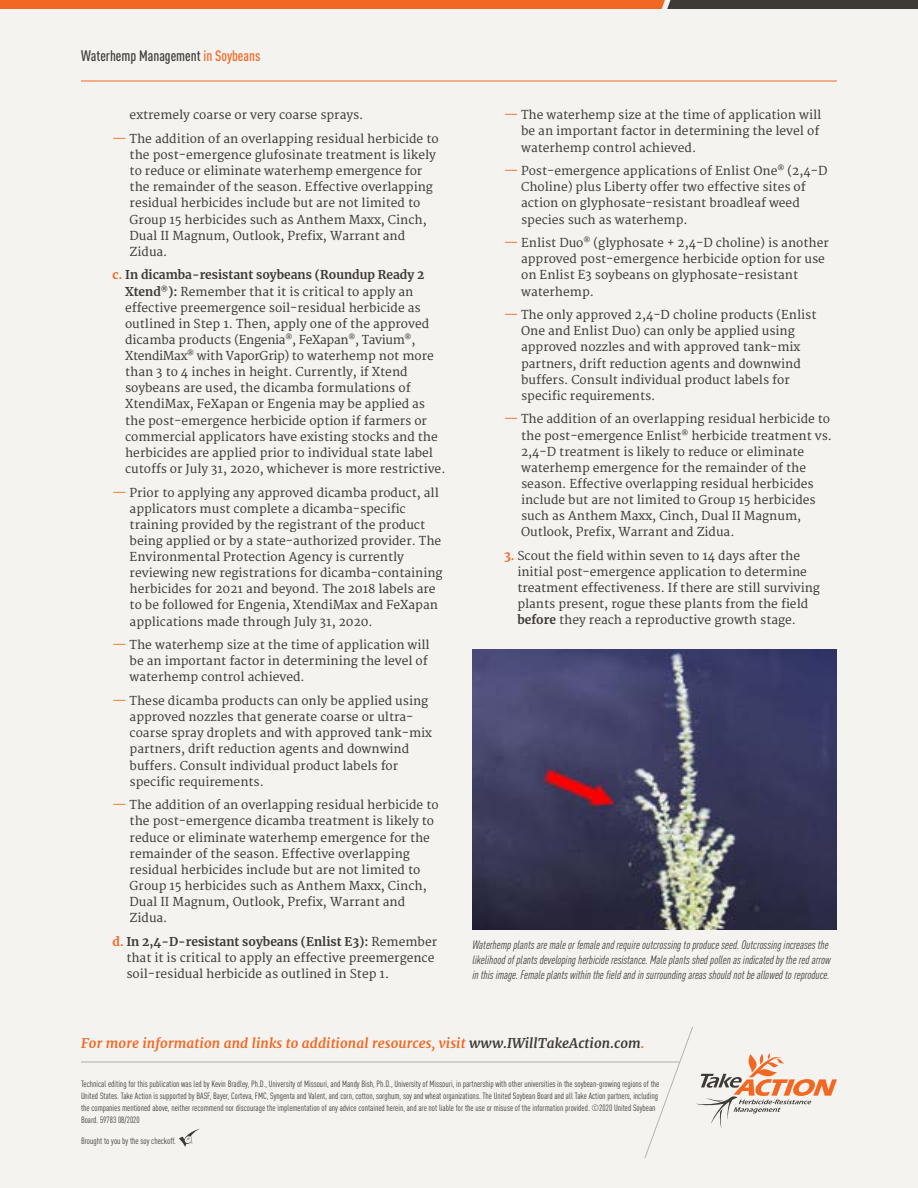
<style>
.page{position:relative;width:918px;height:1188px;background:#f5f3f0}
.page>*{position:absolute;margin:0;border:0;box-sizing:border-box;transform-origin:0 0}
.t1{font:500 condensed 15px "DINOT";color:#3e3a35}
.CTA_and_URL{font:italic 700 13.5px "Merriweather";letter-spacing:.01em;color:#f26722}
.sub_bullet_body_copy{font:12px/16.2px "Merriweather";color:#3e3a35}
.headline{font:italic condensed 12px/15px "DINOT";color:#3e3a35}
.legal{font:condensed 9px/12px "DINOT";color:#3e3a35}
.t2{font:italic 900 condensed 2.25px "DINOT";color:#3e3a35}
.s1{color:#f26722}
.s2{font-weight:700;color:#f26722}
.s3{font-weight:700}
.s4{color:#3e3a35}
</style>
<div class="page">
<svg style="left:0;top:0;width:918px;height:9px;background:#c15b28"></svg>
<hr style="left:81px;top:81px;width:756px;height:1px;background:#f26722">
<img style="left:472px;top:650px;width:365px;height:280px">
<svg style="left:179px;top:1128px;width:21px;height:19px"></svg>
<hr style="left:81px;top:1062px;width:599px;height:1px;background:#b6ada5">
<svg style="left:644px;top:1027px;width:193px;height:132px"></svg>
<p class="t1" style="left:81px;top:47px;width:181px">Waterhemp Management <span class="s1">in Soybeans</span></p>
<p class="sub_bullet_body_copy" style="left:130px;top:107px;width:235px">extremely coarse or very coarse sprays.</p>
<p class="sub_bullet_body_copy" style="left:130px;top:131px;width:311px;text-indent:-17px"><span class="s1">—</span> The addition of an overlapping residual herbicide to the post-emergence glufosinate treatment is likely to reduce or eliminate waterhemp emergence for the remainder of the season. Effective overlapping residual herbicides include but are not limited to Group 15 herbicides such as Anthem Maxx, Cinch, Dual II Magnum, Outlook, Prefix, Warrant and Zidua.</p>
<p class="sub_bullet_body_copy" style="left:125px;top:268px;width:322px;text-indent:-13px"><span class="s2">c.</span> <span class="s3">In dicamba-resistant soybeans (Roundup Ready 2<br>Xtend</span><sup>®</sup><span class="s3">):</span> Remember that it is critical to apply an effective preemergence soil-residual herbicide as outlined in Step 1. Then, apply one of the approved dicamba products (Engenia<sup>®</sup>, FeXapan<sup>®</sup>, Tavium<sup>®</sup>, XtendiMax<sup>®</sup> with VaporGrip) to waterhemp not more than 3 to 4 inches in height. Currently, if Xtend soybeans are used, the dicamba formulations of XtendiMax, FeXapan or Engenia may be applied as the post-emergence herbicide option if farmers or commercial applicators have existing stocks and the herbicides are applied prior to individual state label cutoffs or July 31, 2020, whichever is more restrictive.</p>
<p class="sub_bullet_body_copy" style="left:130px;top:485px;width:315px;text-indent:-17px"><span class="s1">—</span> Prior to applying any approved dicamba product, all applicators must complete a dicamba-specific training provided by the registrant of the product being applied or by a state-authorized provider. The Environmental Protection Agency is currently reviewing new registrations for dicamba-containing herbicides for 2021 and beyond. The 2018 labels are to be followed for Engenia, XtendiMax and FeXapan applications made through July 31, 2020.</p>
<p class="sub_bullet_body_copy" style="left:130px;top:637px;width:302px;text-indent:-17px"><span class="s1">—</span> The waterhemp size at the time of application will be an important factor in determining the level of waterhemp control achieved.</p>
<p class="sub_bullet_body_copy" style="left:130px;top:693px;width:304px;text-indent:-17px"><span class="s1">—</span> These dicamba products can only be applied using approved nozzles that generate coarse or ultra&shy;coarse spray droplets and with approved tank-mix partners, drift reduction agents and downwind buffers. Consult individual product labels for specific requirements.</p>
<p class="sub_bullet_body_copy" style="left:130px;top:797px;width:311px;text-indent:-17px"><span class="s1">—</span> The addition of an overlapping residual herbicide to the post-emergence dicamba treatment is likely to reduce or eliminate waterhemp emergence for the remainder of the season. Effective overlapping residual herbicides include but are not limited to Group 15 herbicides such as Anthem Maxx, Cinch, Dual II Magnum, Outlook, Prefix, Warrant and Zidua.</p>
<p class="sub_bullet_body_copy" style="left:126px;top:934px;width:312px;text-indent:-14px"><span class="s2">d.</span> <span class="s3">In 2,4-D-resistant soybeans (Enlist E3):</span> Remember that it is critical to apply an effective preemergence soil-residual herbicide as outlined in Step 1.</p>
<p class="sub_bullet_body_copy" style="left:521px;top:107px;width:302px;text-indent:-17px"><span class="s1">—</span> The waterhemp size at the time of application will be an important factor in determining the level of waterhemp control achieved.</p>
<p class="sub_bullet_body_copy" style="left:521px;top:163px;width:308px;text-indent:-17px"><span class="s1">—</span> Post-emergence applications of Enlist One<sup>®</sup> (2,4-D Choline) plus Liberty offer two effective sites of action on glyphosate-resistant broadleaf weed species such as waterhemp.</p>
<p class="sub_bullet_body_copy" style="left:521px;top:235px;width:309px;text-indent:-17px"><span class="s1">—</span> Enlist Duo<sup>®</sup> (glyphosate + 2,4-D choline) is another approved post-emergence herbicide option for use on Enlist E3 soybeans on glyphosate-resistant waterhemp.</p>
<p class="sub_bullet_body_copy" style="left:521px;top:307px;width:297px;text-indent:-17px"><span class="s1">—</span> The only approved 2,4-D choline products (Enlist One and Enlist Duo) can only be applied using approved nozzles and with approved tank-mix partners, drift reduction agents and downwind buffers. Consult individual product labels for specific requirements.</p>
<p class="sub_bullet_body_copy" style="left:521px;top:412px;width:312px;text-indent:-17px"><span class="s1">—</span> The addition of an overlapping residual herbicide to the post-emergence Enlist<sup>®</sup> herbicide treatment vs.<br>2,4-D treatment is likely to reduce or eliminate waterhemp emergence for the remainder of the season. Effective overlapping residual herbicides include but are not limited to Group 15 herbicides such as Anthem Maxx, Cinch, Dual II Magnum, Outlook, Prefix, Warrant and Zidua.</p>
<p class="sub_bullet_body_copy" style="left:517px;top:548px;width:304px;text-indent:-13px"><span class="s2">3.</span> Scout the field within seven to 14 days after the initial post-emergence application to determine treatment effectiveness. If there are still surviving plants present, rogue these plants from the field <span class="s3">before</span> they reach a reproductive growth stage.</p>
<p class="headline" style="left:472px;top:937px;width:360px">Waterhemp plants are male or female and require outcrossing to produce seed. Outcrossing increases the likelihood of plants developing herbicide resistance. Male plants shed pollen as indicated by the red arrow in this image. Female plants within the field and in surrounding areas should not be allowed to reproduce.</p>
<p class="CTA_and_URL" style="left:81px;top:1035px;width:565px">For more information and links to additional resources, visit <span class="s4">www.IWillTakeAction.com</span>.</p>
<p class="legal" style="left:81px;top:1078px;width:580px">Technical editing for this publication was led by Kevin Bradley, Ph.D., University of Missouri, and Mandy Bish, Ph.D., University of Missouri, in partnership with other universities in the soybean-growing regions of the United States. Take Action is supported by BASF, Bayer, Corteva, FMC, Syngenta and Valent, and corn, cotton, sorghum, soy and wheat organizations. The United Soybean Board and all Take Action partners, including the companies mentioned above, neither recommend nor discourage the implementation of any advice contained herein, and are not liable for the use or misuse of the information provided. ©2020 United Soybean Board. 59783 08/2020</p>
<p class="legal" style="left:81px;top:1135px;width:97px">Brought to you by the soy checkoff.</p>
<p class="t2" style="left:191px;top:1142px;width:3px">™</p>
</div>
